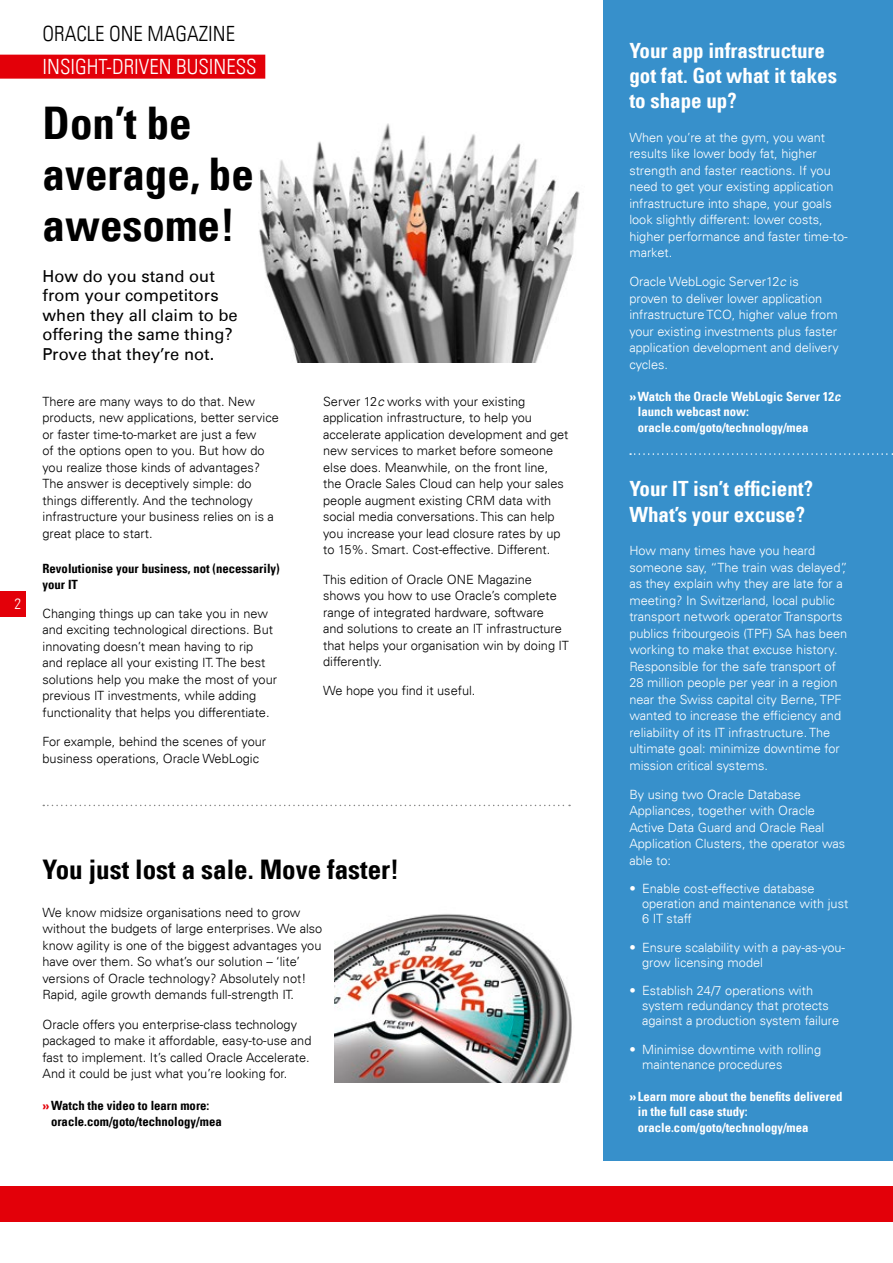
<style>
.page{position:relative;width:893px;height:1263px;background:#fff}
.page>*{position:absolute;margin:0;border:0;box-sizing:border-box;transform-origin:0 0}
.t1{font:700 condensed 45px/51px "Univers LT";color:#000}
.t2{font:700 condensed 27px "Univers LT";color:#000}
.t3{font:700 condensed 21px/25.2px "Univers LT";color:#fff}
.t4{font:300 condensed 21px "Univers LT";color:#fff}
.t5{font:300 condensed 21px "Univers LT";color:#000}
.t6{font:16.5px/19.5px "Univers LT";color:#000}
.t7{font:300 condensed 15px "Univers LT";color:#fff}
.t8{font:300 12.75px/16.5px "Univers LT";color:#000}
.t9{font:300 12.75px/16.5px "Univers LT";color:#fff}
.t10{font:700 condensed 12.75px/15.3px "Univers LT";color:#fff}
.t11{font:700 condensed 12.75px/15.3px "Univers LT";color:#000}
.s1{font-style:italic}
.s2{font-stretch:normal;color:#e30009}
.s3{font-stretch:normal}
</style>
<div class="page">
<div style="left:604px;top:0;width:289px;height:1161px;background:#3790cb"></div>
<img style="left:259px;top:123px;width:321px;height:239px">
<img style="left:335px;top:914px;width:237px;height:168px">
<svg style="left:630px;top:453px;width:263px;height:2px"></svg>
<svg style="left:43px;top:805px;width:527px;height:1px"></svg>
<div style="left:0;top:1186px;width:893px;height:36px;background:#e30009"></div>
<div style="left:0;top:55px;width:265px;height:24px;background:#e30009"></div>
<div style="left:0;top:591px;width:26px;height:26px;background:#e30009"></div>
<p class="t7" style="left:15px;top:595px;width:8px">2</p>
<h3 class="t5" style="left:43px;top:21px;width:194px">ORACLE ONE MAGAZINE</h3>
<h3 class="t4" style="left:43px;top:54px;width:216px">INSIGHT-DRIVEN BUSINESS</h3>
<h1 class="t1" style="left:43px;top:97px;width:213px">Don’t be average, be awesome!</h1>
<p class="t6" style="left:43px;top:266px;width:197px">How do you stand out from your competitors when they all claim to be offering the same thing?<br>Prove that they’re not.</p>
<p class="t8" style="left:43px;top:393px;width:238px">There are many ways to do that. New products, new applications, better service or faster time-to-market are just a few<br>of the options open to you. But how do you realize those kinds of advantages?<br>The answer is deceptively simple: do things differently. And the technology infrastructure your business relies on is a great place to start.</p>
<p class="t11" style="left:43px;top:561px;width:239px">Revolutionise your business, not (necessarily) your IT</p>
<p class="t8" style="left:43px;top:605px;width:236px">Changing things up can take you in new and exciting technological directions. But innovating doesn’t mean having to rip and replace all your existing IT. The best solutions help you make the most of your previous IT investments, while adding functionality that helps you differentiate.</p>
<p class="t8" style="left:43px;top:733px;width:225px">For example, behind the scenes of your business operations, Oracle WebLogic</p>
<p class="t8" style="left:323px;top:393px;width:247px">Server 12<span class="s1">c</span> works with your existing application infrastructure, to help you accelerate application development and get new services to market before someone else does. Meanwhile, on the front line, the Oracle Sales Cloud can help your sales people augment existing CRM data with social media conversations. This can help you increase your lead closure rates by up to 15%. Smart. Cost-effective. Different.</p>
<p class="t8" style="left:323px;top:571px;width:247px">This edition of Oracle ONE Magazine shows you how to use Oracle’s complete range of integrated hardware, software<br>and solutions to create an IT infrastructure that helps your organisation win by doing IT differently.</p>
<p class="t8" style="left:323px;top:682px;width:154px">We hope you find it useful.</p>
<h2 class="t2" style="left:43px;top:853px;width:358px">You just lost a sale. Move faster!</h2>
<p class="t8" style="left:43px;top:904px;width:281px">We know midsize organisations need to grow without the budgets of large enterprises. We also know agility is one of the biggest advantages you have over them. So what’s our solution – ‘lite’ versions of Oracle technology? Absolutely not!<br>Rapid, agile growth demands full-strength IT.</p>
<p class="t8" style="left:43px;top:1016px;width:270px">Oracle offers you enterprise-class technology packaged to make it affordable, easy-to-use and fast to implement. It’s called Oracle Accelerate.<br>And it could be just what you’re looking for.</p>
<p class="t11" style="left:51px;top:1098px;width:172px;text-indent:-9px"><span class="s2">»</span>Watch the video to learn more: oracle.com/goto/technology/mea</p>
<h3 class="t3" style="left:629px;top:38px;width:209px">Your app infrastructure got fat. Got what it takes to shape up?</h3>
<p class="t9" style="left:629px;top:129px;width:220px">When you’re at the gym, you want results like lower body fat, higher strength and faster reactions. If you need to get your existing application infrastructure into shape, your goals look slightly different: lower costs, higher performance and faster time-to&shy;market.</p>
<p class="t9" style="left:629px;top:274px;width:211px">Oracle WebLogic Server12<span class="s1">c</span> is proven to deliver lower application infrastructure TCO, higher value from your existing investments plus faster application development and delivery cycles.</p>
<p class="t10" style="left:638px;top:389px;width:204px;text-indent:-9px"><span class="s3">»</span>Watch the Oracle WebLogic Server 12<span class="s1">c </span>launch webcast now: oracle.com/goto/technology/mea</p>
<h3 class="t3" style="left:629px;top:476px;width:185px">Your IT isn’t efficient?<br>What’s your excuse?</h3>
<p class="t9" style="left:629px;top:542px;width:220px">How many times have you heard someone say, “The train was delayed”, as they explain why they are late for a meeting? In Switzerland, local public transport network operator Transports publics fribourgeois (TPF) SA has been working to make that excuse history.<br>Responsible for the safe transport of 28 million people per year in a region near the Swiss capital city Berne, TPF wanted to increase the efficiency and reliability of its IT infrastructure. The ultimate goal: minimize downtime for mission critical systems.</p>
<p class="t9" style="left:629px;top:786px;width:217px">By using two Oracle Database<br>Appliances, together with Oracle<br>Active Data Guard and Oracle Real<br>Application Clusters, the operator was able to:</p>
<p class="t9" style="left:642px;top:881px;width:208px;line-height:15.3px;text-indent:-13px">• Enable cost-effective database operation and maintenance with just<br>6 IT staff</p>
<p class="t9" style="left:642px;top:939px;width:205px;line-height:15.3px;text-indent:-13px">• Ensure scalability with a pay-as-you&shy;grow licensing model</p>
<p class="t9" style="left:642px;top:983px;width:199px;line-height:15.3px;text-indent:-13px">• Establish 24/7 operations with system redundancy that protects against a production system failure</p>
<p class="t9" style="left:642px;top:1041px;width:180px;line-height:15.3px;text-indent:-13px">• Minimise downtime with rolling maintenance procedures</p>
<p class="t10" style="left:638px;top:1089px;width:206px;text-indent:-9px"><span class="s3">»</span>Learn more about the benefits delivered in the full case study: oracle.com/goto/technology/mea</p>
</div>
